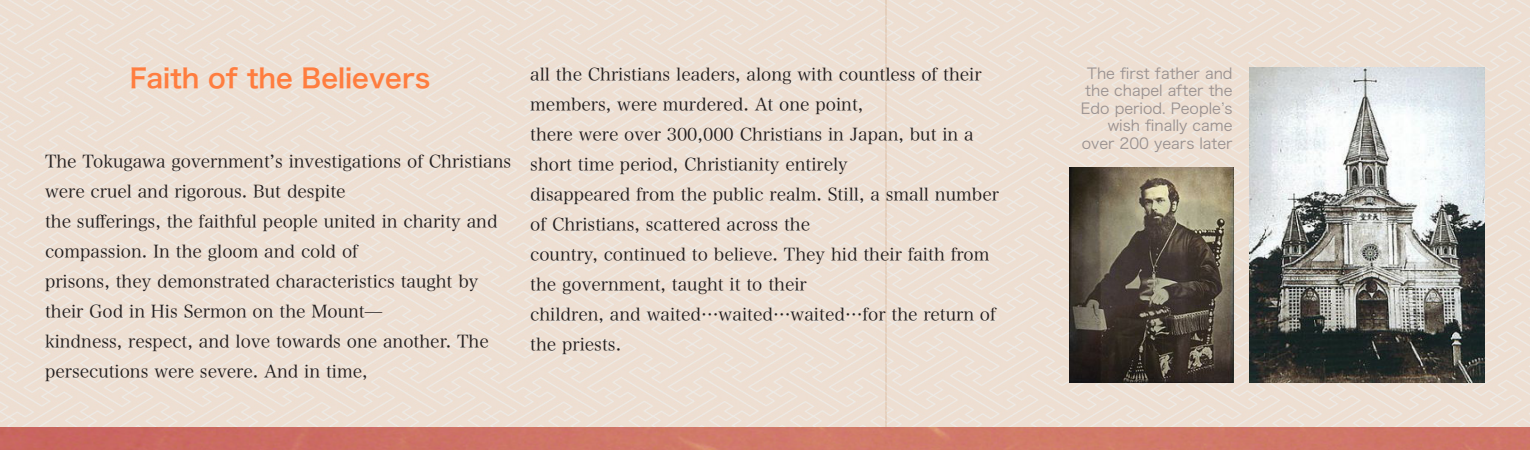
<style>
.page{position:relative;width:1530px;height:450px;background:#fff}
.page>*{position:absolute;margin:0;border:0;box-sizing:border-box;transform-origin:0 0}
.t1{font:26.25px "Hira Kaku Pro W6";color:#ff7d3f}
.t2{font:17.5px/30px "Hira Min Pro W3";color:#231f20}
.t3{font:15px/17.5px "Hira Kaku Pro W3";color:#999190;text-align:right}
</style>
<div class="page">
<img style="left:0;top:0;width:1530px;height:428px">
<img style="left:0;top:428px;width:1530px;height:22px">
<svg style="left:1529px;top:427px;width:1px;height:22px"></svg>
<img style="left:1250px;top:68px;width:235px;height:314px">
<img style="left:1070px;top:167px;width:163px;height:215px">
<p class="t1" style="left:130px;top:54px;width:302px">Faith of the Believers</p>
<p class="t2" style="left:45px;top:145px;width:468px">The Tokugawa government’s investigations of Christians were cruel and rigorous. But despite</p>
<p class="t2" style="left:45px;top:205px;width:454px">the sufferings, the faithful people united in charity and compassion. In the gloom and cold of</p>
<p class="t2" style="left:45px;top:265px;width:435px">prisons, they demonstrated characteristics taught by their God in His Sermon on the Mount—</p>
<p class="t2" style="left:45px;top:325px;width:445px">kindness, respect, and love towards one another. The persecutions were severe. And in time,</p>
<p class="t2" style="left:530px;top:58px;width:453px">all the Christians leaders, along with countless of their members, were murdered. At one point,</p>
<p class="t2" style="left:530px;top:118px;width:445px">there were over 300,000 Christians in Japan, but in a short time period, Christianity entirely</p>
<p class="t2" style="left:530px;top:178px;width:470px">disappeared from the public realm. Still, a small number of Christians, scattered across the</p>
<p class="t2" style="left:530px;top:238px;width:461px">country, continued to believe. They hid their faith from the government, taught it to their</p>
<p class="t2" style="left:530px;top:298px;width:467px">children, and waited…waited…waited…for the return of the priests.</p>
<p class="t3" style="left:1081px;top:64px;width:153px">The first father and the chapel after the<br>Edo period. People’s wish finally came over 200 years later</p>
</div>
